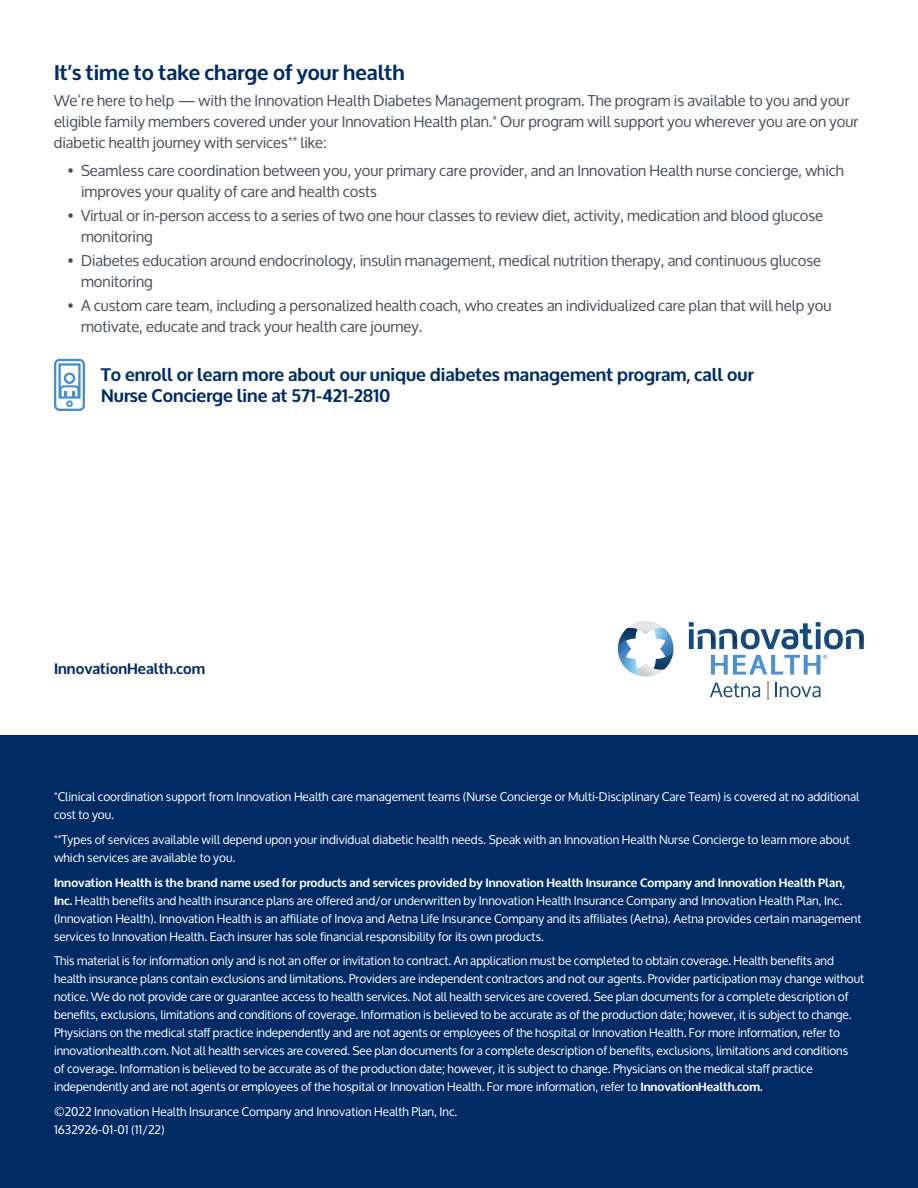
<style>
.page{position:relative;width:918px;height:1188px;background:#fff}
.page>*{position:absolute;margin:0;border:0;box-sizing:border-box;transform-origin:0 0}
.t1{font:700 21px "Oxygen";color:#002c65}
.t2{font:700 18px/21.6px "Oxygen";color:#002c65}
.t3{font:15px/21px "Oxygen";color:#444c54}
.t4{font:700 15px "Oxygen";color:#002c65}
.t5{font:12px/18px "Oxygen";letter-spacing:-.005em;color:#fff}
.s1{font-weight:700}
</style>
<div class="page">
<div style="left:0;top:735px;width:918px;height:453px;background:#002c65"></div>
<svg style="left:710px;top:683px;width:50px;height:14px"></svg>
<svg style="left:767px;top:682px;width:1px;height:18px"></svg>
<svg style="left:689px;top:622px;width:175px;height:27px"></svg>
<svg style="left:618px;top:621px;width:55px;height:56px"></svg>
<svg style="left:711px;top:655px;width:116px;height:20px"></svg>
<svg style="left:775px;top:683px;width:45px;height:14px"></svg>
<svg style="left:54px;top:359px;width:31px;height:52px"></svg>
<h1 class="t1" style="left:54px;top:59px;width:352px">It’s time to take charge of your health</h1>
<p class="t3" style="left:54px;top:90px;width:806px">We’re here to help — with the Innovation Health Diabetes Management program. The program is available to you and your eligible family members covered under your Innovation Health plan.<sup>*</sup> Our program will support you wherever you are on your diabetic health journey with services<sup>**</sup> like:</p>
<p class="t3" style="left:81px;top:160px;width:764px;text-indent:-14px">• Seamless care coordination between you, your primary care provider, and an Innovation Health nurse concierge, which improves your quality of care and health costs</p>
<p class="t3" style="left:81px;top:205px;width:744px;text-indent:-14px">• Virtual or in-person access to a series of two one hour classes to review diet, activity, medication and blood glucose monitoring</p>
<p class="t3" style="left:81px;top:250px;width:742px;text-indent:-14px">• Diabetes education around endocrinology, insulin management, medical nutrition therapy, and continuous glucose monitoring</p>
<p class="t3" style="left:81px;top:296px;width:752px;text-indent:-14px">• A custom care team, including a personalized health coach, who creates an individualized care plan that will help you motivate, educate and track your health care journey.</p>
<h2 class="t2" style="left:101px;top:364px;width:654px">To enroll or learn more about our unique diabetes management program, call our<br>Nurse Concierge line at 571-421-2810</h2>
<p class="t4" style="left:54px;top:659px;width:153px">InnovationHealth.com</p>
<p class="t5" style="left:54px;top:788px;width:807px"><sup>*</sup>Clinical coordination support from Innovation Health care management teams (Nurse Concierge or Multi-Disciplinary Care Team) is covered at no additional cost to you.</p>
<p class="t5" style="left:54px;top:831px;width:797px"><sup>**</sup>Types of services available will depend upon your individual diabetic health needs. Speak with an Innovation Health Nurse Concierge to learn more about which services are available to you.</p>
<p class="t5" style="left:54px;top:873px;width:809px"><span class="s1">Innovation Health is the brand name used for products and services provided by Innovation Health Insurance Company and Innovation Health Plan, Inc.</span> Health benefits and health insurance plans are offered and/or underwritten by Innovation Health Insurance Company and Innovation Health Plan, Inc. (Innovation Health). Innovation Health is an affiliate of Inova and Aetna Life Insurance Company and its affiliates (Aetna). Aetna provides certain management services to Innovation Health. Each insurer has sole financial responsibility for its own products.</p>
<p class="t5" style="left:54px;top:952px;width:812px">This material is for information only and is not an offer or invitation to contract. An application must be completed to obtain coverage. Health benefits and health insurance plans contain exclusions and limitations. Providers are independent contractors and not our agents. Provider participation may change without notice. We do not provide care or guarantee access to health services. Not all health services are covered. See plan documents for a complete description of benefits, exclusions, limitations and conditions of coverage. Information is believed to be accurate as of the production date; however, it is subject to change.<br>Physicians on the medical staff practice independently and are not agents or employees of the hospital or Innovation Health. For more information, refer to innovationhealth.com. Not all health services are covered. See plan documents for a complete description of benefits, exclusions, limitations and conditions<br>of coverage. Information is believed to be accurate as of the production date; however, it is subject to change. Physicians on the medical staff practice independently and are not agents or employees of the hospital or Innovation Health. For more information, refer to <span class="s1">InnovationHealth.com.</span></p>
<p class="t5" style="left:54px;top:1103px;width:405px">©2022 Innovation Health Insurance Company and Innovation Health Plan, Inc.<br>1632926-01-01 (11/22)</p>
</div>
